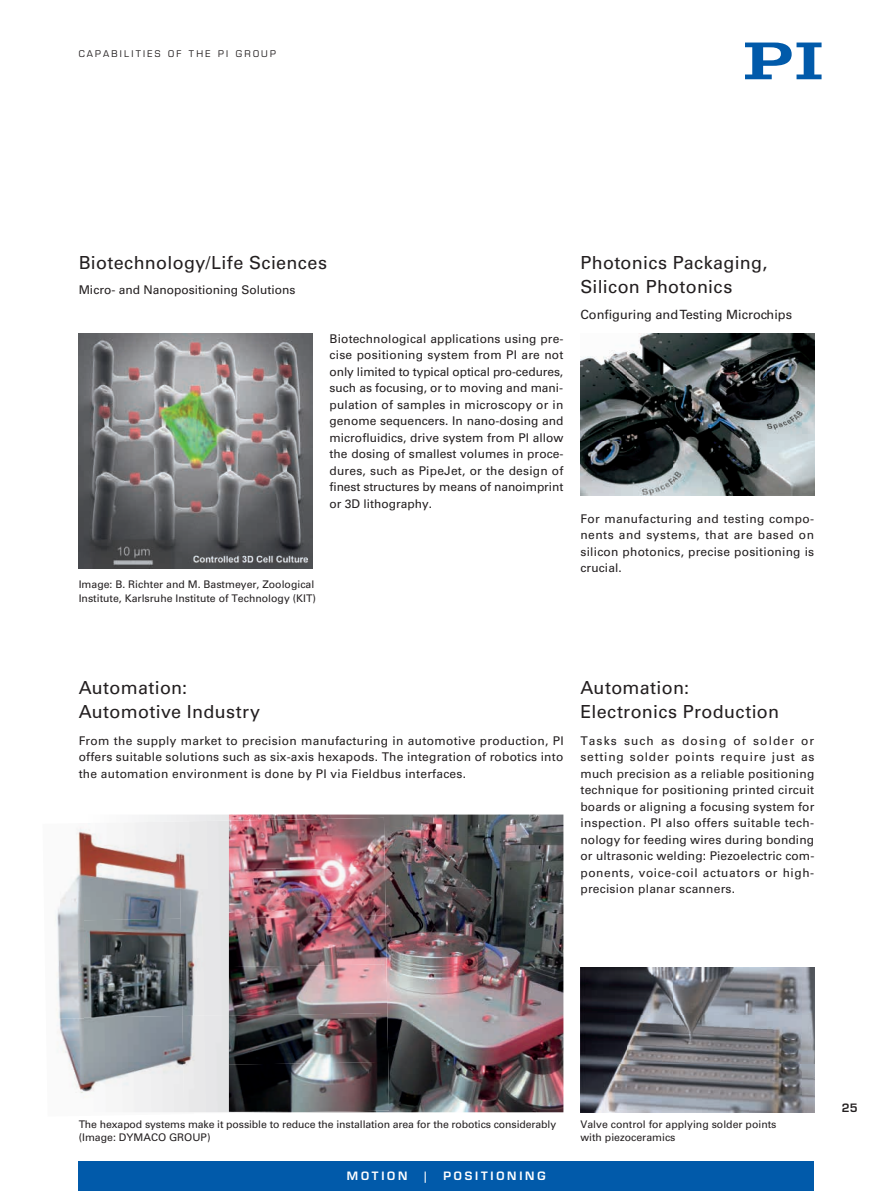
<style>
.page{position:relative;width:893px;height:1191px;background:#fff}
.page>*{position:absolute;margin:0;border:0;box-sizing:border-box;transform-origin:0 0}
.t1{font:18px/24px "Univers LT";letter-spacing:.015em;color:#231f20}
.t2{font:12.75px "Univers LT";color:#231f20}
.t3{font:12px/16.5px "Univers LT";letter-spacing:.02em;color:#231f20;text-align:justify}
.t4{font:12px "Univers LT";color:#231f20}
.t5{font:600 11.25px "Eurostile LT";letter-spacing:.25em;color:#fff}
.t6{font:600 11.25px "Eurostile LT";color:#231f20}
.t7{font:10.5px/13.5px "Univers LT";color:#231f20}
.t8{font:9px "Eurostile LT";letter-spacing:.25em;color:#231f20}
</style>
<div class="page">
<div style="left:79px;top:1161px;width:735px;height:30px;background:#015aaa"></div>
<svg style="left:745px;top:43px;width:76px;height:36px"></svg>
<svg style="left:144px;top:814px;width:85px;height:7px"></svg>
<img style="left:79px;top:334px;width:234px;height:235px">
<img style="left:580px;top:334px;width:234px;height:161px">
<img style="left:580px;top:967px;width:234px;height:145px">
<img style="left:229px;top:814px;width:334px;height:298px">
<img style="left:55px;top:827px;width:29px;height:191px">
<img style="left:57px;top:1018px;width:27px;height:76px">
<img style="left:84px;top:821px;width:95px;height:97px">
<img style="left:179px;top:820px;width:50px;height:195px">
<img style="left:84px;top:918px;width:98px;height:97px">
<img style="left:84px;top:1015px;width:98px;height:97px">
<img style="left:182px;top:1015px;width:47px;height:97px">
<img style="left:229px;top:818px;width:156px;height:48px">
<img style="left:229px;top:866px;width:157px;height:49px">
<img style="left:229px;top:915px;width:157px;height:49px">
<img style="left:229px;top:964px;width:158px;height:49px">
<img style="left:229px;top:1013px;width:159px;height:48px">
<img style="left:229px;top:1061px;width:160px;height:51px">
<p class="t8" style="left:79px;top:48px;width:199px">CAPABILITIES OF THE PI GROUP</p>
<h1 class="t1" style="left:79px;top:250px;width:250px">Biotechnology/Life Sciences</h1>
<p class="t4" style="left:79px;top:282px;width:218px">Micro- and Nanopositioning Solutions</p>
<p class="t3" style="left:330px;top:330px;width:235px">Biotechnological applications using pre&shy;cise positioning system from PI are not only limited to typical optical pro-cedures, such as focusing, or to moving and mani&shy;pulation of samples in microscopy or in genome sequencers. In nano-dosing and microfluidics, drive system from PI allow the dosing of smallest volumes in proce&shy;dures, such as PipeJet, or the design of finest structures by means of nanoimprint or 3D lithography.</p>
<p class="t7" style="left:79px;top:578px;width:239px">Image: B. Richter and M. Bastmeyer, Zoological<br>Institute, Karlsruhe Institute of Technology (KIT)</p>
<h1 class="t1" style="left:580px;top:250px;width:188px">Photonics Packaging,<br>Silicon Photonics</h1>
<p class="t2" style="left:580px;top:307px;width:213px">Configuring and Testing Microchips</p>
<p class="t3" style="left:580px;top:510px;width:235px">For manufacturing and testing compo&shy;nents and systems, that are based on silicon photonics, precise positioning is crucial.</p>
<h1 class="t1" style="left:79px;top:676px;width:183px">Automation:<br>Automotive Industry</h1>
<h1 class="t1" style="left:580px;top:676px;width:200px">Automation:<br>Electronics Production</h1>
<p class="t3" style="left:79px;top:732px;width:486px">From the supply market to precision manufacturing in automotive production, PI offers suitable solutions such as six-axis hexapods. The integration of robot ics into the automation environment is done by PI via Fieldbus interfaces.</p>
<p class="t3" style="left:580px;top:732px;width:235px">Tasks such as dosing of solder or setting solder points require just as much precision as a reliable positioning technique for positioning printed circuit boards or aligning a focusing system for inspection. PI also offers suitable tech&shy;nology for feeding wires during bonding or ultrasonic welding: Piezoelectric com&shy;ponents, voice-coil actuators or high&shy;precision planar scanners.</p>
<p class="t7" style="left:79px;top:1117px;width:479px">The hexapod systems make it possible to reduce the installation area for the robotics considerably (Image: DYMACO GROUP)</p>
<p class="t5" style="left:347px;top:1168px;width:62px">MOTION</p>
<p class="t5" style="left:424px;top:1168px;width:5px">|</p>
<p class="t5" style="left:443px;top:1168px;width:104px">POSITIONING</p>
<p class="t7" style="left:580px;top:1117px;width:198px">Valve control for applying solder points with piezoceramics</p>
<p class="t6" style="left:842px;top:1101px;width:17px">25</p>
</div>
